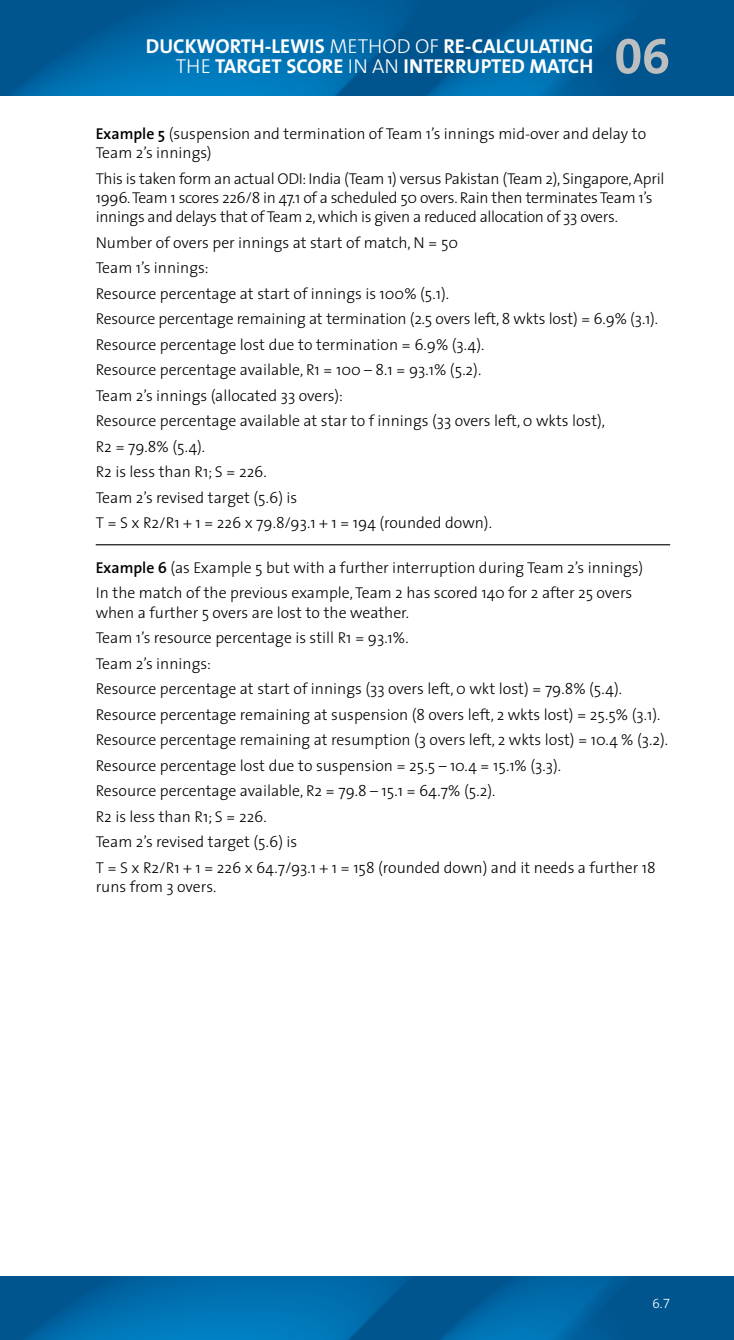
<style>
.page{position:relative;width:734px;height:1340px;background:#fff}
.page>*{position:absolute;margin:0;border:0;box-sizing:border-box;transform-origin:0 0}
.t1{font:50.62px "The Sans Bold Expert";color:#bcbec0}
.t2{font:700 20.25px/20.2px "The Sans";color:#fff}
.t3{font:300 15.75px/25.4px "The Sans";color:#000}
.t4{font:300 15.75px/19.1px "The Sans";letter-spacing:-.02em;color:#000}
.t5{font:13.5px "The Sans Light Expert";color:#fff}
.s1{font-weight:300}
.s2{font-weight:600}
</style>
<div class="page">
<img style="left:0;top:1276px;width:733px;height:63px">
<img style="left:0;top:0;width:733px;height:96px">
<hr style="left:96px;top:544px;width:574px;height:1px;background:#000">
<p class="t2" style="left:176px;top:36px;width:419px;text-indent:9px">KWORTH-LEWIS <span class="s1">METHOD OF</span> RE-CALCU LATING<br><span class="s1">THE</span> TARGET SCORE <span class="s1">IN AN</span> INTERRU</p>
<p class="t2" style="left:146px;top:36px;width:14px">DUC</p>
<p class="t2" style="left:480px;top:56px;width:114px">PTED MATC H</p>
<h1 class="t1" style="left:614px;top:14px;width:57px">06</h1>
<p class="t3" style="left:96px;top:124px;width:552px;line-height:19.1px"><span class="s2">Example 5</span> (suspension and termination of Team 1’s innings mid-over and delay to<br>Team 2’s innings)</p>
<p class="t4" style="left:96px;top:168px;width:570px">This is taken form an actual ODI: India (Team 1) versus Pakistan (Team 2), Singapore, April<br>1996. Team 1 scores 226/8 in 47.1 of a scheduled 50 overs. Rain then terminates Team 1’s innings and delays that of Team 2, which is given a reduced allocation of 33 overs.</p>
<p class="t3" style="left:96px;top:229px;width:563px">Number of overs per innings at start of match, N = 50<br>Team 1’s innings:<br>Resource percentage at start of innings is 100% (5.1).<br>Resource percentage remaining at termination (2.5 overs left, 8 wkts lost) = 6.9% (3.1).<br>Resource percentage lost due to termination = 6.9% (3.4).<br>Resource percentage available, R1 = 100 – 8.1 = 93.1% (5.2).<br>Team 2’s innings (allocated 33 overs):<br>Resource percentage available at star to f innings (33 overs left, 0 wkts lost),<br>R2 = 79.8% (5.4).<br>R2 is less than R1; S = 226.<br>Team 2’s revised target (5.6) is<br>T = S x R2/R1 + 1 = 226 x 79.8/93.1 + 1 = 194 (rounded down).</p>
<p class="t3" style="left:96px;top:554px;width:548px"><span class="s2">Example 6</span> (as Example 5 but with a further interruption during Team 2’s innings)<br>In the match of the previous example, Team 2 has scored 140 for 2 after 25 overs</p>
<p class="t3" style="left:96px;top:599px;width:573px">when a further 5 overs are lost to the weather.<br>Team 1’s resource percentage is still R1 = 93.1%.<br>Team 2’s innings:<br>Resource percentage at start of innings (33 overs left, 0 wkt lost) = 79.8% (5.4).<br>Resource percentage remaining at suspension (8 overs left, 2 wkts lost) = 25.5% (3.1).<br>Resource percentage remaining at resumption (3 overs left, 2 wkts lost) = 10.4 % (3.2).<br>Resource percentage lost due to suspension = 25.5 – 10.4 = 15.1% (3.3).<br>Resource percentage available, R2 = 79.8 – 15.1 = 64.7% (5.2).<br>R2 is less than R1; S = 226.<br>Team 2’s revised target (5.6) is<br>T = S x R2/R1 + 1 = 226 x 64.7/93.1 + 1 = 158 (rounded down) and it needs a further 18</p>
<p class="t3" style="left:96px;top:873px;width:122px">runs from 3 overs.</p>
<p class="t5" style="left:652px;top:1291px;width:19px">6.7</p>
</div>
